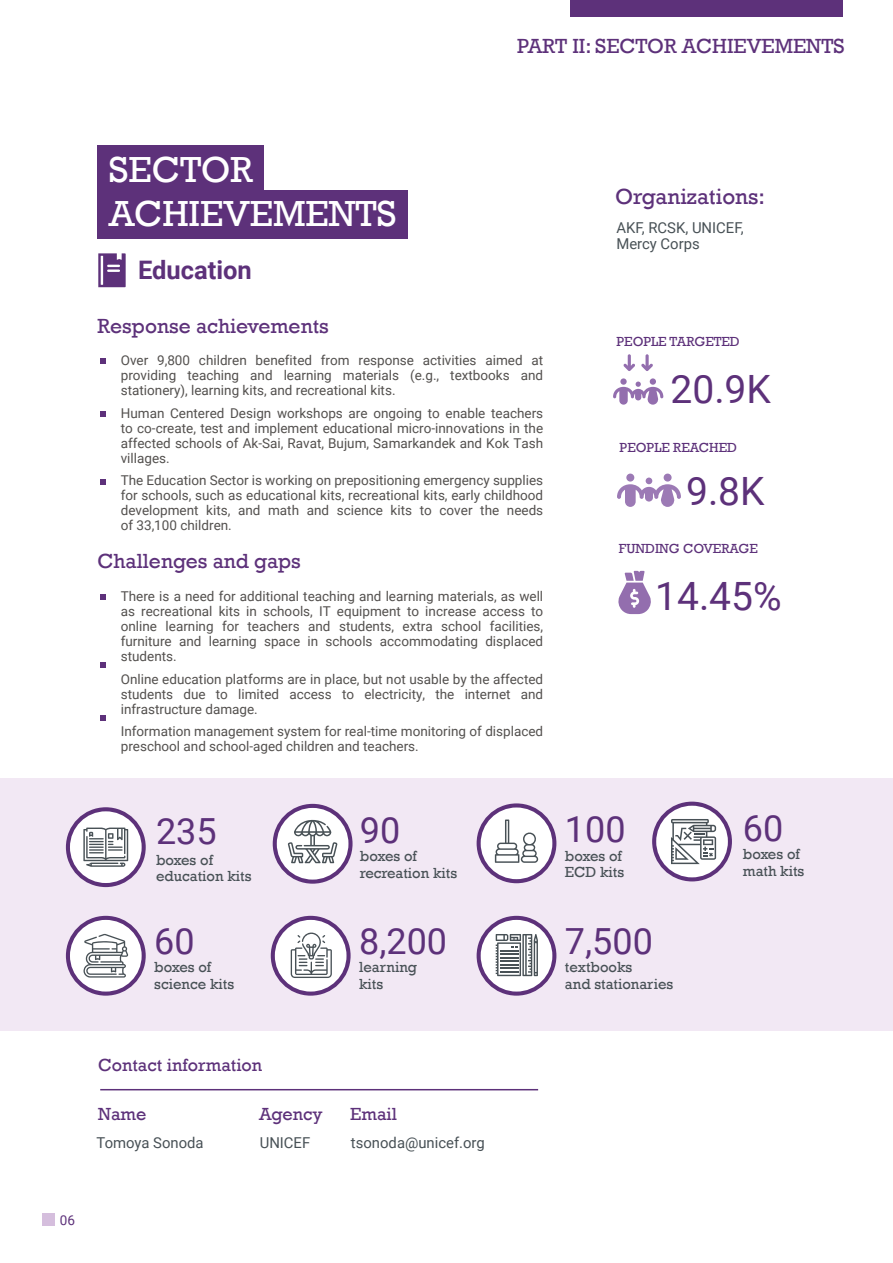
<style>
.page{position:relative;width:893px;height:1263px;background:#fff}
.page>*{position:absolute;margin:0;border:0;box-sizing:border-box;transform-origin:0 0}
.t1{font:39px "Roboto";color:#5d317a}
.t2{font:37.2px/43.7px "Rockwell";color:#fff}
.t3{font:36px "Roboto";color:#5d317a}
.t4{font:700 25.5px "Roboto";color:#5d317a}
.t5{font:22.5px "Rockwell";color:#5d317a}
.t6{font:21px "Rockwell";color:#5d317a}
.t7{font:18px "Rockwell";color:#5d317a}
.t8{font:15px/16.5px "Rockwell";color:#485156}
.t9{font:15px/16.5px "Roboto";color:#485156}
.t10{font:13.5px/15px "Roboto";color:#53504e;text-align:justify}
.t11{font:13.5px "Rockwell";color:#5d317a}
.t12{font:13.5px "Roboto";color:#5d317a}
</style>
<div class="page">
<svg style="left:618px;top:571px;width:33px;height:43px"></svg>
<svg style="left:98px;top:253px;width:28px;height:34px"></svg>
<div style="left:570px;top:0;width:273px;height:17px;background:#5d317a"></div>
<div style="left:97px;top:145px;width:167px;height:49px;background:#5d317a"></div>
<div style="left:97px;top:190px;width:311px;height:49px;background:#5d317a"></div>
<div style="left:650px;top:378px;width:6px;height:7px;background:#936eae;border-radius:50%"></div>
<div style="left:620px;top:378px;width:7px;height:7px;background:#936eae;border-radius:50%"></div>
<svg style="left:613px;top:382px;width:50px;height:23px"></svg>
<svg style="left:623px;top:354px;width:12px;height:17px"></svg>
<svg style="left:641px;top:354px;width:12px;height:17px"></svg>
<div style="left:664px;top:474px;width:8px;height:8px;background:#9c7ab5;border-radius:50%"></div>
<div style="left:626px;top:474px;width:8px;height:8px;background:#9c7ab5;border-radius:50%"></div>
<svg style="left:617px;top:478px;width:64px;height:29px"></svg>
<div style="left:0;top:778px;width:893px;height:253px;background:#f2e8f4"></div>
<svg style="left:273px;top:804px;width:80px;height:80px"></svg>
<div style="left:277px;top:808px;width:71px;height:71px;background:#fff;border-radius:50%"></div>
<svg style="left:652px;top:802px;width:80px;height:79px"></svg>
<div style="left:656px;top:806px;width:72px;height:71px;background:#fff;border-radius:50%"></div>
<svg style="left:66px;top:916px;width:80px;height:80px"></svg>
<div style="left:70px;top:920px;width:72px;height:71px;background:#fff;border-radius:50%"></div>
<svg style="left:83px;top:934px;width:45px;height:43px"></svg>
<svg style="left:271px;top:916px;width:80px;height:80px"></svg>
<div style="left:275px;top:920px;width:71px;height:71px;background:#fff;border-radius:50%"></div>
<svg style="left:66px;top:807px;width:80px;height:80px"></svg>
<div style="left:70px;top:811px;width:72px;height:72px;background:#fff;border-radius:50%"></div>
<svg style="left:83px;top:827px;width:45px;height:40px"></svg>
<svg style="left:671px;top:819px;width:45px;height:45px"></svg>
<svg style="left:288px;top:819px;width:49px;height:44px"></svg>
<svg style="left:477px;top:803px;width:79px;height:80px"></svg>
<div style="left:481px;top:807px;width:71px;height:72px;background:#fff;border-radius:50%"></div>
<svg style="left:495px;top:819px;width:44px;height:44px"></svg>
<svg style="left:101px;top:359px;width:5px;height:5px"></svg>
<svg style="left:101px;top:411px;width:5px;height:5px"></svg>
<svg style="left:101px;top:479px;width:5px;height:5px"></svg>
<svg style="left:101px;top:594px;width:5px;height:6px"></svg>
<svg style="left:101px;top:662px;width:5px;height:5px"></svg>
<svg style="left:101px;top:715px;width:5px;height:5px"></svg>
<hr style="left:100px;top:1089px;width:438px;height:1px;background:#5d317a">
<svg style="left:291px;top:932px;width:41px;height:46px"></svg>
<svg style="left:477px;top:916px;width:79px;height:80px"></svg>
<div style="left:481px;top:920px;width:71px;height:71px;background:#fff;border-radius:50%"></div>
<svg style="left:496px;top:934px;width:42px;height:42px"></svg>
<div style="left:42px;top:1213px;width:13px;height:12px;background:#d5bedd"></div>
<h3 class="t6" style="left:517px;top:34px;width:329px">PART II: SECTOR ACHIEVEMENTS</h3>
<h2 class="t2" style="left:109px;top:148px;width:289px">SECTOR<br>ACHIEVEMENTS</h2>
<h3 class="t4" style="left:138px;top:253px;width:115px">Education</h3>
<h3 class="t6" style="left:98px;top:313px;width:233px">Response achievements</h3>
<p class="t10" style="left:121px;top:353px;width:424px">Over 9,800 children benefited from response activities aimed at providing teaching and learning materials (e.g., textbooks and stationery), learning kits, and recreational kits.</p>
<p class="t10" style="left:121px;top:405px;width:424px">Human Centered Design workshops are ongoing to enable teachers to co-create, test and implement educational micro-innovations in the affected schools of Ak-Sai, Ravat, Bujum, Samarkandek and Kok Tash villages.</p>
<p class="t10" style="left:121px;top:473px;width:424px">The Education Sector is working on prepositioning emergency supplies for schools, such as educational kits, recreational kits, early childhood development kits, and math and science kits to cover the needs of 33,100 children.</p>
<h3 class="t6" style="left:98px;top:549px;width:205px">Challenges and gaps</h3>
<p class="t10" style="left:121px;top:588px;width:424px">There is a need for additional teaching and learning materials, as well as recreational kits in schools, IT equipment to increase access to online learning for teachers and students, extra school facilities, furniture and learning space in schools accommodating displaced students.</p>
<p class="t10" style="left:121px;top:671px;width:424px">Online education platforms are in place, but not usable by the affected students due to limited access to electricity, the internet and infrastructure damage.</p>
<p class="t10" style="left:121px;top:723px;width:424px">Information management system for real-time monitoring of displaced preschool and school-aged children and teachers.</p>
<h3 class="t5" style="left:615px;top:183px;width:151px">Organizations:</h3>
<p class="t9" style="left:616px;top:218px;width:129px">AKF, RCSK, UNICEF,<br>Mercy Corps</p>
<p class="t11" style="left:616px;top:334px;width:125px">PEOPLE TARGETED</p>
<h1 class="t1" style="left:670px;top:361px;width:102px">20.9K</h1>
<p class="t11" style="left:620px;top:440px;width:119px">PEOPLE REACHED</p>
<h1 class="t1" style="left:686px;top:463px;width:80px">9.8K</h1>
<p class="t11" style="left:619px;top:541px;width:140px">FUNDING COVERAGE</p>
<h1 class="t1" style="left:655px;top:569px;width:128px">14.45%</h1>
<h3 class="t3" style="left:156px;top:806px;width:62px">235</h3>
<p class="t8" style="left:156px;top:852px;width:97px">boxes of education kits</p>
<h3 class="t3" style="left:154px;top:915px;width:42px">60</h3>
<p class="t8" style="left:154px;top:959px;width:81px">boxes of science kits</p>
<h3 class="t3" style="left:360px;top:805px;width:42px">90</h3>
<p class="t8" style="left:360px;top:848px;width:99px">boxes of recreation kits</p>
<h3 class="t3" style="left:359px;top:915px;width:89px">8,200</h3>
<p class="t8" style="left:359px;top:959px;width:59px">learning kits</p>
<h3 class="t3" style="left:565px;top:804px;width:62px">100</h3>
<p class="t8" style="left:565px;top:848px;width:61px">boxes of<br>ECD kits</p>
<h3 class="t3" style="left:565px;top:915px;width:89px">7,500</h3>
<p class="t8" style="left:565px;top:959px;width:110px">textbooks<br>and stationaries</p>
<h3 class="t3" style="left:743px;top:802px;width:42px">60</h3>
<p class="t8" style="left:743px;top:846px;width:63px">boxes of math kits</p>
<h3 class="t7" style="left:98px;top:1054px;width:166px">Contact information</h3>
<h3 class="t7" style="left:98px;top:1103px;width:50px">Name</h3>
<h3 class="t7" style="left:259px;top:1103px;width:65px">Agency</h3>
<h3 class="t7" style="left:350px;top:1103px;width:48px">Email</h3>
<p class="t9" style="left:97px;top:1134px;width:109px">Tomoya Sonoda</p>
<p class="t9" style="left:260px;top:1134px;width:52px">UNICEF</p>
<p class="t9" style="left:351px;top:1134px;width:135px">tsonoda@unicef.org</p>
<p class="t12" style="left:60px;top:1210px;width:17px">06</p>
</div>
